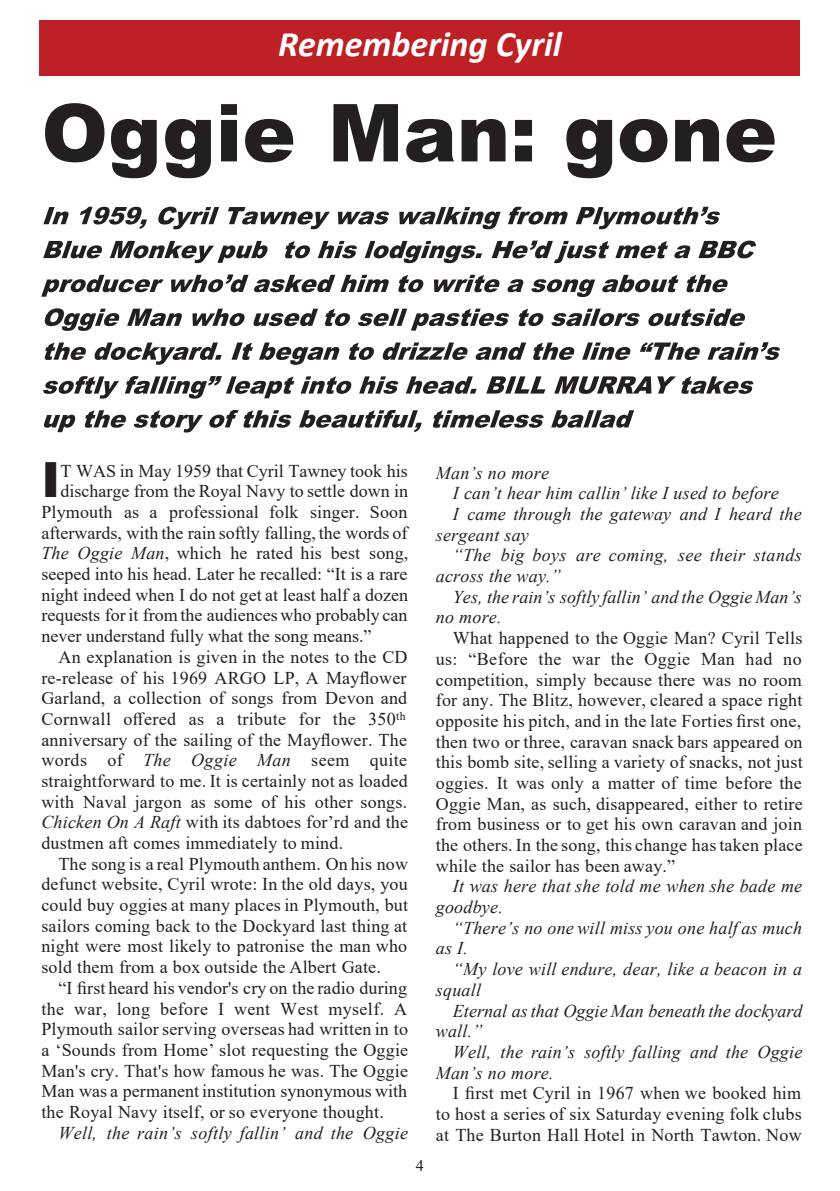
<style>
.page{position:relative;width:840px;height:1191px;background:#fff}
.page>*{position:absolute;margin:0;border:0;box-sizing:border-box;transform-origin:0 0}
.t1{font:900 80px "Arial";color:#231f20}
.t2{font:900 48.6px "Arial";color:#231f20}
.t3{font:italic 700 36px "Calibri";color:#fff}
.t4{font:18px/20.6px "Times New Roman";letter-spacing:.01em;color:#231f20;text-align:justify}
.t5{font:italic 18px/20.6px "Times New Roman";letter-spacing:.01em;color:#231f20}
.t6{font:16px "Times New Roman";color:#231f20}
.s1{font-style:italic}
</style>
<div class="page">
<div style="left:40px;top:20px;width:759px;height:56px;background:#bd2025"></div>
<svg style="left:43px;top:207px;width:26px;height:17px"></svg>
<svg style="left:80px;top:207px;width:67px;height:22px"></svg>
<svg style="left:158px;top:207px;width:61px;height:22px"></svg>
<svg style="left:228px;top:207px;width:102px;height:22px"></svg>
<svg style="left:338px;top:211px;width:51px;height:13px"></svg>
<svg style="left:399px;top:207px;width:101px;height:22px"></svg>
<svg style="left:508px;top:207px;width:59px;height:17px"></svg>
<svg style="left:575px;top:207px;width:144px;height:22px"></svg>
<svg style="left:43px;top:241px;width:59px;height:17px"></svg>
<svg style="left:110px;top:241px;width:157px;height:22px"></svg>
<svg style="left:285px;top:241px;width:25px;height:17px"></svg>
<svg style="left:318px;top:241px;width:39px;height:17px"></svg>
<svg style="left:364px;top:241px;width:118px;height:22px"></svg>
<svg style="left:491px;top:241px;width:118px;height:22px"></svg>
<svg style="left:615px;top:241px;width:52px;height:17px"></svg>
<svg style="left:674px;top:245px;width:15px;height:13px"></svg>
<svg style="left:698px;top:241px;width:57px;height:17px"></svg>
<svg style="left:41px;top:275px;width:122px;height:22px"></svg>
<svg style="left:171px;top:274px;width:77px;height:18px"></svg>
<svg style="left:254px;top:275px;width:134px;height:17px"></svg>
<svg style="left:398px;top:275px;width:25px;height:17px"></svg>
<svg style="left:434px;top:275px;width:65px;height:17px"></svg>
<svg style="left:507px;top:279px;width:16px;height:13px"></svg>
<svg style="left:531px;top:279px;width:64px;height:18px"></svg>
<svg style="left:602px;top:275px;width:76px;height:17px"></svg>
<svg style="left:686px;top:275px;width:41px;height:17px"></svg>
<svg style="left:45px;top:308px;width:74px;height:23px"></svg>
<svg style="left:127px;top:309px;width:55px;height:17px"></svg>
<svg style="left:192px;top:309px;width:53px;height:17px"></svg>
<svg style="left:253px;top:309px;width:65px;height:17px"></svg>
<svg style="left:325px;top:309px;width:25px;height:17px"></svg>
<svg style="left:358px;top:309px;width:150px;height:21px"></svg>
<svg style="left:518px;top:309px;width:25px;height:17px"></svg>
<svg style="left:551px;top:309px;width:88px;height:17px"></svg>
<svg style="left:648px;top:309px;width:96px;height:17px"></svg>
<svg style="left:45px;top:342px;width:41px;height:18px"></svg>
<svg style="left:94px;top:342px;width:127px;height:23px"></svg>
<svg style="left:231px;top:342px;width:22px;height:18px"></svg>
<svg style="left:259px;top:342px;width:80px;height:23px"></svg>
<svg style="left:349px;top:342px;width:25px;height:18px"></svg>
<svg style="left:382px;top:342px;width:85px;height:18px"></svg>
<svg style="left:475px;top:342px;width:51px;height:18px"></svg>
<svg style="left:533px;top:342px;width:41px;height:18px"></svg>
<svg style="left:582px;top:342px;width:48px;height:18px"></svg>
<svg style="left:640px;top:342px;width:59px;height:18px"></svg>
<svg style="left:707px;top:342px;width:72px;height:18px"></svg>
<svg style="left:43px;top:376px;width:76px;height:22px"></svg>
<svg style="left:125px;top:376px;width:169px;height:22px"></svg>
<svg style="left:300px;top:376px;width:51px;height:18px"></svg>
<svg style="left:359px;top:376px;width:39px;height:18px"></svg>
<svg style="left:406px;top:376px;width:70px;height:18px"></svg>
<svg style="left:486px;top:376px;width:59px;height:17px"></svg>
<svg style="left:554px;top:376px;width:97px;height:18px"></svg>
<svg style="left:657px;top:376px;width:18px;height:17px"></svg>
<svg style="left:681px;top:376px;width:72px;height:18px"></svg>
<svg style="left:44px;top:415px;width:31px;height:17px"></svg>
<svg style="left:85px;top:410px;width:41px;height:18px"></svg>
<svg style="left:134px;top:410px;width:69px;height:22px"></svg>
<svg style="left:209px;top:410px;width:82px;height:18px"></svg>
<svg style="left:299px;top:410px;width:122px;height:22px"></svg>
<svg style="left:433px;top:410px;width:110px;height:18px"></svg>
<svg style="left:551px;top:410px;width:82px;height:18px"></svg>
<h3 class="t3" style="left:278px;top:29px;width:285px">Remembering Cyril</h3>
<h1 class="t1" style="left:41px;top:104px;width:736px">Oggie Man: gone</h1>
<h2 class="t2" style="left:41px;top:462px;width:20px">I</h2>
<p class="t4" style="left:60px;top:462px;width:349px">T WAS in May 1959 that Cyril Tawney took his</p>
<p class="t5" style="left:435px;top:464px;width:115px">Man’s no more</p>
<p class="t4" style="left:41px;top:483px;width:368px;text-indent:19px">discharge from the Royal Navy to settle down in Plymouth as a professional folk singer. Soon afterwards, with the rain softly falling, the words of <span class="s1">The Oggie Man</span>, which he rated his best song, seeped into his head. Later he recalled: “It is a rare night indeed when I do not get at least half a dozen requests forit fromthe audiences who probably can never understand fully what the song means.”</p>
<p class="t4" style="left:41px;top:648px;width:368px;text-align:left;text-indent:17px">An explanation is given in the notes to the CD re-release of his 1969 ARGO LP, A Mayflower Garland, a collection of songs from Devon and Cornwall offered as a tribute for the 350<sup>th </sup>anniversary of the sailing of the Mayflower. The words of <span class="s1">The Oggie Man</span> seem quite straightforward to me. It is certainly not as loaded with Naval jargon as some of his other songs.<br><span class="s1">Chicken On A Raft</span> with its dabtoes for’rd and the dustmen aft comes immediately to mind.</p>
<p class="t4" style="left:41px;top:855px;width:368px;text-indent:17px">The song is a real Plymouth anthem. On his now defunct website, Cyril wrote: In the old days, you could buy oggies at many places in Plymouth, but sailors coming back to the Dockyard last thing at night were most likely to patronise the man who sold them from a box outside the Albert Gate.</p>
<p class="t4" style="left:41px;top:979px;width:368px;text-indent:17px">“I first heard his vendor's cry on the radio during the war, long before I went West myself. A Plymouth sailor serving overseas had written in to a ‘Sounds from Home’ slot requesting the Oggie Man's cry. That's how famous he was. The Oggie Man was a permanent institution synonymous with the Royal Navy itself, or so everyone thought.</p>
<p class="t5" style="left:58px;top:1124px;width:351px">Well, the rain’s softly fallin’ and the Oggie</p>
<p class="t5" style="left:452px;top:485px;width:327px">I can’t hear him callin’ like I used to before</p>
<p class="t5" style="left:452px;top:505px;width:350px">I came through the gateway and I heard the</p>
<p class="t5" style="left:435px;top:526px;width:94px">sergeant say</p>
<p class="t5" style="left:452px;top:547px;width:350px">“The big boys are coming, see their stands</p>
<p class="t5" style="left:435px;top:567px;width:126px">across the way.”</p>
<p class="t5" style="left:452px;top:588px;width:350px">Yes, the rain’s softly fallin’ and the Oggie Man’s</p>
<p class="t5" style="left:435px;top:609px;width:67px">no more.</p>
<p class="t4" style="left:435px;top:629px;width:368px;text-indent:17px">What happened to the Oggie Man? Cyril Tells us: “Before the war the Oggie Man had no competition, simply because there was no room for any. The Blitz, however, cleared a space right opposite his pitch, and in the late Forties first one, then two or three, caravan snack bars appeared on this bomb site, selling a variety of snacks, not just oggies. It was only a matter of time before the Oggie Man, as such, disappeared, either to retire from business or to get his own caravan and join the others. In the song, this change has taken place while the sailor has been away.”</p>
<p class="t5" style="left:435px;top:877px;width:367px;text-indent:17px">It was here that she told me when she bade me goodbye.</p>
<p class="t5" style="left:435px;top:919px;width:367px;text-indent:17px">“There’s no one will miss you one half as much as I.</p>
<p class="t5" style="left:435px;top:960px;width:367px;text-indent:17px">“My love will endure, dear, like a beacon in a squall</p>
<p class="t5" style="left:435px;top:1002px;width:368px;text-indent:17px">Eternal as that Oggie Man beneath the dockyard wall.”</p>
<p class="t5" style="left:435px;top:1043px;width:368px;text-indent:17px">Well, the rain’s softly falling and the Oggie<br>Man’s no more.</p>
<p class="t4" style="left:435px;top:1084px;width:367px;text-indent:17px">I first met Cyril in 1967 when we booked him to host a series of six Saturday evening folk clubs at The Burton Hall Hotel in North Tawton. Now</p>
<p class="t6" style="left:416px;top:1159px;width:9px">4</p>
</div>
